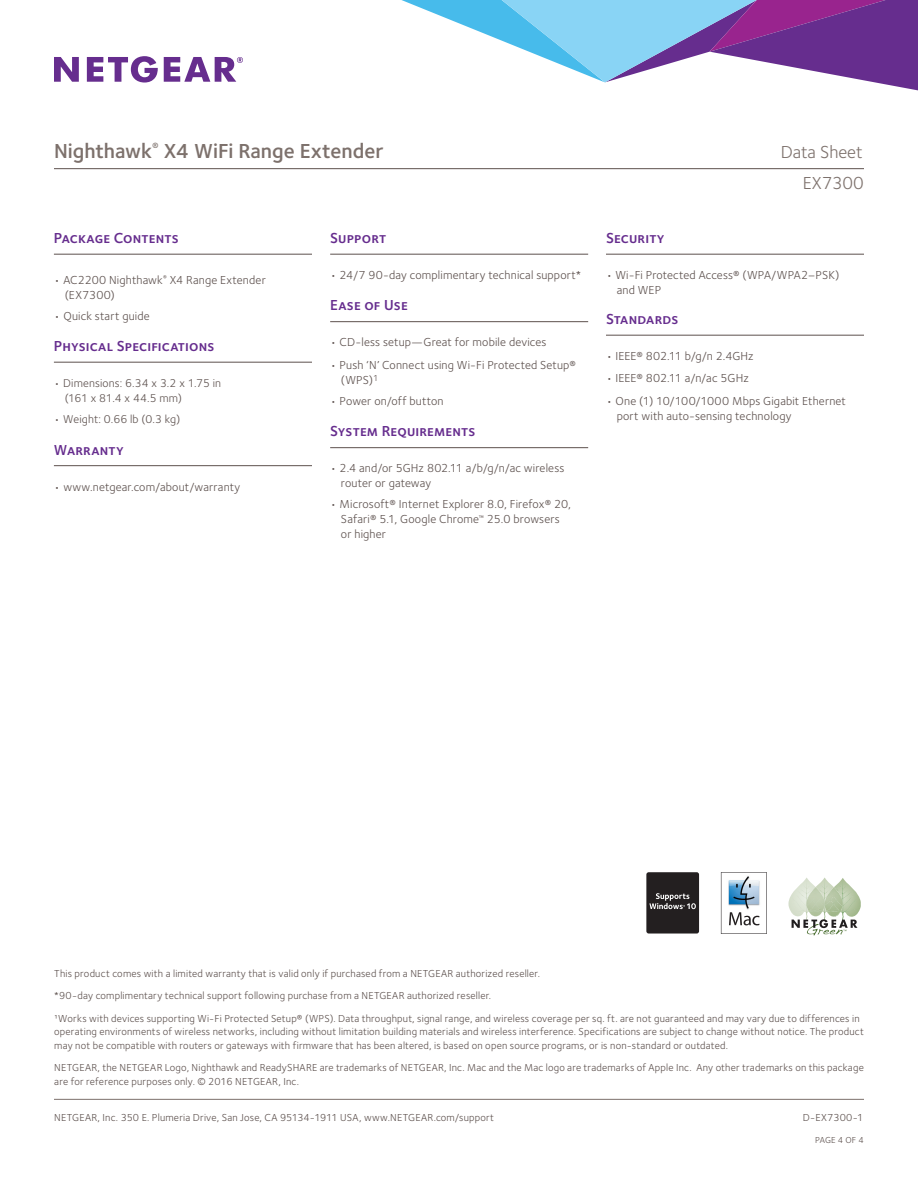
<style>
.page{position:relative;width:918px;height:1188px;background:#fff}
.page>*{position:absolute;margin:0;border:0;box-sizing:border-box;transform-origin:0 0}
.t1{font:600 21px "Foundry Sterling";letter-spacing:-.005em;color:#7d716c}
.t2{font:18px/31.5px "Foundry Sterling";letter-spacing:-.01em;color:#7d716c;text-align:right}
.t3{font:600 15px "Foundry Sterling";letter-spacing:.01em;color:#662d8e}
.t4{font:12px/15px "Foundry Sterling";letter-spacing:.015em;color:#5d514e}
.t5{font:11.7px/15px "Foundry Sterling";letter-spacing:.01em;color:#5d514e}
.t6{font:10.5px/22.5px "Foundry Sterling";letter-spacing:.015em;color:#5d514e}
.t7{font:9px "Foundry Sterling";letter-spacing:.02em;color:#5d514e}
</style>
<div class="page">
<svg style="left:401px;top:0;width:517px;height:91px"></svg>
<svg style="left:164px;top:57px;width:79px;height:25px"></svg>
<svg style="left:54px;top:57px;width:25px;height:25px"></svg>
<svg style="left:87px;top:56px;width:71px;height:27px"></svg>
<hr style="left:54px;top:1099px;width:810px;height:1px;background:#7d716c">
<hr style="left:54px;top:168px;width:810px;height:1px;background:#5d514e">
<hr style="left:54px;top:254px;width:258px;height:1px;background:#5d514e">
<hr style="left:54px;top:362px;width:258px;height:1px;background:#5d514e">
<hr style="left:54px;top:465px;width:258px;height:1px;background:#5d514e">
<hr style="left:606px;top:254px;width:258px;height:1px;background:#5d514e">
<hr style="left:606px;top:335px;width:258px;height:1px;background:#5d514e">
<svg style="left:788px;top:877px;width:73px;height:58px"></svg>
<svg style="left:721px;top:872px;width:46px;height:62px"></svg>
<img style="left:725px;top:873px;width:38px;height:38px">
<hr style="left:330px;top:254px;width:258px;height:1px;background:#5d514e">
<hr style="left:330px;top:321px;width:258px;height:1px;background:#5d514e">
<hr style="left:330px;top:447px;width:258px;height:1px;background:#5d514e">
<div style="left:646px;top:872px;width:53px;height:62px;background:#231f20;border-radius:2px"></div>
<svg style="left:649px;top:893px;width:47px;height:16px"></svg>
<h1 class="t1" style="left:54px;top:138px;width:331px">Nighthawk<sup>®</sup> X4 WiFi Range Extender</h1>
<h2 class="t2" style="left:781px;top:136px;width:85px">Data Sheet<br>EX7300</h2>
<h3 class="t3" style="left:54px;top:229px;width:126px">Package Contents</h3>
<p class="t4" style="left:65px;top:272px;width:203px;text-indent:-11px">• AC2200 Nighthawk<sup>®</sup> X4 Range Extender (EX7300)</p>
<p class="t4" style="left:54px;top:308px;width:97px">• Quick start guide</p>
<h3 class="t3" style="left:54px;top:337px;width:162px">Physical Specifications</h3>
<p class="t5" style="left:65px;top:376px;width:158px;text-indent:-11px">• Dimensions: 6.34 x 3.2 x 1.75 in (161 x 81.4 x 44.5 mm)</p>
<p class="t5" style="left:54px;top:412px;width:128px">• Weight: 0.66 lb (0.3 kg)</p>
<h3 class="t3" style="left:54px;top:441px;width:71px">Warranty</h3>
<p class="t4" style="left:54px;top:479px;width:188px">• www.netgear.com/about/warranty</p>
<h3 class="t3" style="left:330px;top:229px;width:58px">Support</h3>
<p class="t4" style="left:330px;top:268px;width:252px">• 24/7 90-day complimentary technical support*</p>
<h3 class="t3" style="left:330px;top:297px;width:79px">Ease of Use</h3>
<p class="t4" style="left:330px;top:335px;width:218px">• CD-less setup—Great for mobile devices</p>
<p class="t4" style="left:341px;top:358px;width:237px;text-indent:-11px">• Push ‘N’ Connect using Wi-Fi Protected Setup® (WPS)<sup>1</sup></p>
<p class="t4" style="left:330px;top:394px;width:115px">• Power on/off button</p>
<h3 class="t3" style="left:330px;top:423px;width:147px">System Requirements</h3>
<p class="t4" style="left:341px;top:461px;width:225px;text-indent:-11px">• 2.4 and/or 5GHz 802.11 a/b/g/n/ac wireless router or gateway</p>
<p class="t4" style="left:341px;top:497px;width:232px;text-indent:-11px">• Microsoft® Internet Explorer 8.0, Firefox® 20,<br>Safari® 5.1, Google Chrome<sup>™</sup> 25.0 browsers or higher</p>
<h3 class="t3" style="left:606px;top:229px;width:60px">Security</h3>
<p class="t4" style="left:617px;top:268px;width:224px;text-indent:-11px">• Wi-Fi Protected Access® (WPA/WPA2–PSK) and WEP</p>
<h3 class="t3" style="left:606px;top:310px;width:74px">Standards</h3>
<p class="t4" style="left:606px;top:349px;width:149px">• IEEE® 802.11 b/g/n 2.4GHz</p>
<p class="t4" style="left:606px;top:371px;width:144px">• IEEE® 802.11 a/n/ac 5GHz</p>
<p class="t4" style="left:617px;top:394px;width:231px;text-indent:-11px">• One (1) 10/100/1000 Mbps Gigabit Ethernet port with auto-sensing technology</p>
<p class="t6" style="left:54px;top:962px;width:807px">This product comes with a limited warranty that is valid only if purchased from a NETGEAR authorized reseller.<br>*90-day complimentary technical support following purchase from a NETGEAR authorized reseller.<br>¹Works with devices supporting Wi-Fi Protected Setup® (WPS). Data throughput, signal range, and wireless coverage per sq. ft. are not guaranteed and may vary due to differences in</p>
<p class="t6" style="left:54px;top:1025px;width:811px;line-height:13.5px">operating environments of wireless networks, including without limitation building materials and wireless interference. Specifications are subject to change without notice. The product may not be compatible with routers or gateways with firmware that has been altered, is based on open source programs, or is non-standard or outdated.</p>
<p class="t6" style="left:54px;top:1061px;width:811px;line-height:13.5px">NETGEAR, the NETGEAR Logo, Nighthawk and ReadySHARE are trademarks of NETGEAR, Inc. Mac and the Mac logo are trademarks of Apple Inc. Any other trademarks on this package are for reference purposes only. © 2016 NETGEAR, Inc.</p>
<p class="t6" style="left:54px;top:1106px;width:441px">NETGEAR, Inc. 350 E. Plumeria Drive, San Jose, CA 95134-1911 USA, www.NETGEAR.com/support</p>
<p class="t6" style="left:803px;top:1106px;width:62px">D-EX7300-1</p>
<p class="t7" style="left:815px;top:1135px;width:50px">PAGE 4 OF 4</p>
</div>
